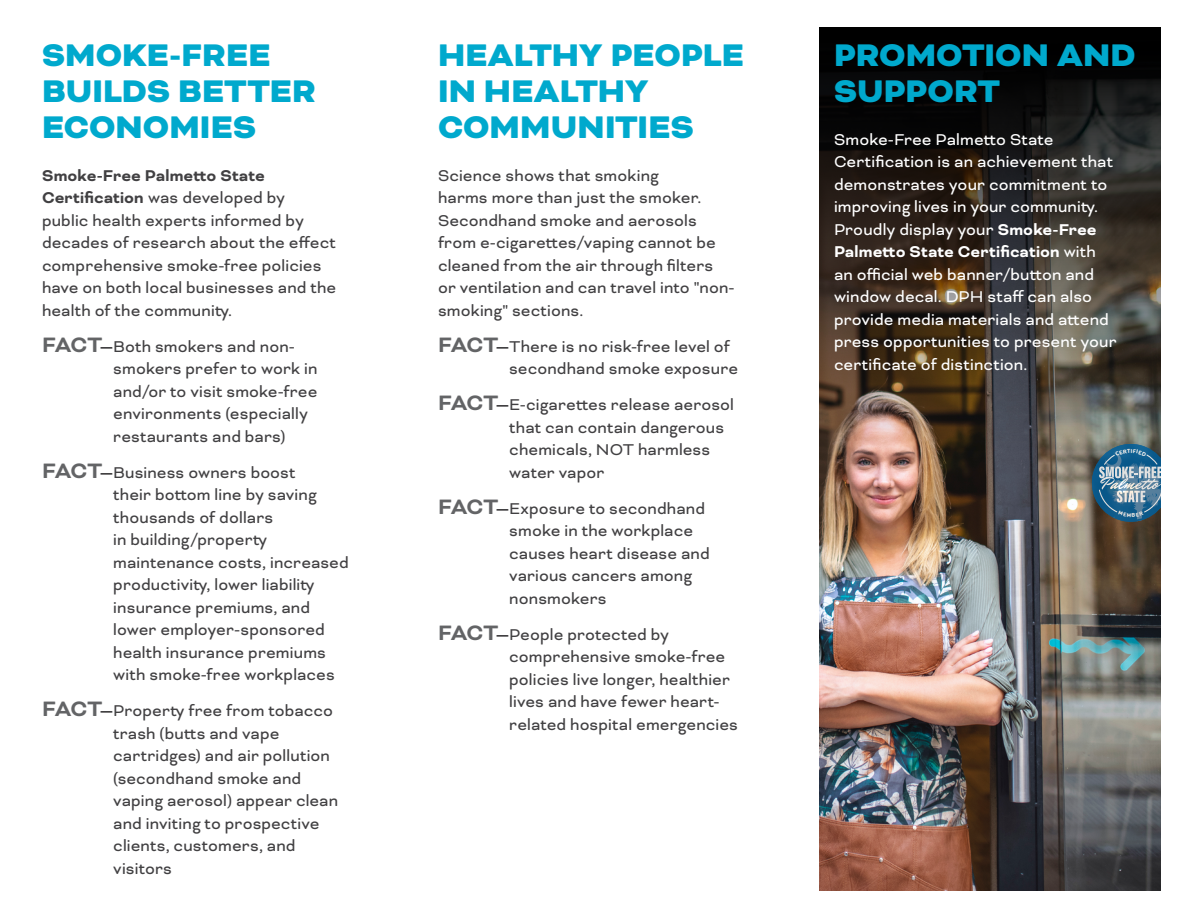
<style>
.page{position:relative;width:1188px;height:918px;background:#fff}
.page>*{position:absolute;margin:0;border:0;box-sizing:border-box;transform-origin:0 0}
.t1{font:900 36px/36px "Bicyclette";color:#00a9cd}
.t2{font:18px/22.5px "Bicyclette";letter-spacing:.005em;color:#414042}
.t3{font:18px/22.5px "Bicyclette";letter-spacing:.01em;color:#fff}
.s1{font-weight:700}
.s2{font-weight:700;font-size:24px;color:#636466}
</style>
<div class="page">
<img style="left:819px;top:450px;width:342px;height:441px">
<svg style="left:819px;top:27px;width:342px;height:423px;background:#332c25"></svg>
<svg style="left:1092px;top:444px;width:69px;height:78px;background:#4f7992"></svg>
<h1 class="t1" style="left:42px;top:38px;width:275px">SMOKE-FREE<br>BUILDS BETTER<br>ECONOMIES</h1>
<p class="t2" style="left:42px;top:164px;width:296px"><span class="s1">Smoke-Free Palmetto State<br>Certification</span> was developed by<br>public health experts informed by decades of research about the effect comprehensive smoke-free policies have on both local businesses and the health of the community.</p>
<p class="t2" style="left:113px;top:335px;width:206px;text-indent:-71px"><span class="s2">FACT</span><span class="s1">—</span>Both smokers and non&shy;smokers prefer to work in and/or to visit smoke-free environments (especially restaurants and bars)</p>
<p class="t2" style="left:113px;top:461px;width:237px;text-indent:-71px"><span class="s2">FACT</span><span class="s1">—</span>Business owners boost<br>their bottom line by saving thousands of dollars<br>in building/property maintenance costs, increased productivity, lower liability insurance premiums, and lower employer-sponsored health insurance premiums with smoke-free workplaces</p>
<p class="t2" style="left:113px;top:700px;width:226px;text-indent:-71px"><span class="s2">FACT</span><span class="s1">—</span>Property free from tobacco trash (butts and vape cartridges) and air pollution (secondhand smoke and vaping aerosol) appear clean and inviting to prospective clients, customers, and visitors</p>
<h1 class="t1" style="left:438px;top:38px;width:307px">HEALTHY PEOPLE<br>IN HEALTHY<br>COMMUNITIES</h1>
<p class="t2" style="left:438px;top:164px;width:298px">Science shows that smoking<br>harms more than just the smoker.<br>Secondhand smoke and aerosols from e-cigarettes/vaping cannot be cleaned from the air through filters or ventilation and can travel into "non&shy;smoking" sections.</p>
<p class="t2" style="left:509px;top:335px;width:231px;text-indent:-71px"><span class="s2">FACT</span><span class="s1">—</span>There is no risk-free level of secondhand smoke exposure</p>
<p class="t2" style="left:509px;top:394px;width:226px;text-indent:-71px"><span class="s2">FACT</span><span class="s1">—</span>E-cigarettes release aerosol that can contain dangerous chemicals, NOT harmless water vapor</p>
<p class="t2" style="left:509px;top:497px;width:202px;text-indent:-71px"><span class="s2">FACT</span><span class="s1">—</span>Exposure to secondhand smoke in the workplace causes heart disease and various cancers among nonsmokers</p>
<p class="t2" style="left:509px;top:623px;width:230px;text-indent:-71px"><span class="s2">FACT</span><span class="s1">—</span>People protected by comprehensive smoke-free policies live longer, healthier lives and have fewer heart&shy;related hospital emergencies</p>
<h1 class="t1" style="left:834px;top:38px;width:303px">PROMOTION AND<br>SUPPORT</h1>
<p class="t3" style="left:834px;top:128px;width:284px">Smoke-Free Palmetto State Certification is an achievement that demonstrates your commitment to improving lives in your community.<br>Proudly display your <span class="s1">Smoke-Free Palmetto State Certification</span> with an official web banner/button and window decal. DPH staff can also provide media materials and attend press opportunities to present your certificate of distinction.</p>
</div>
